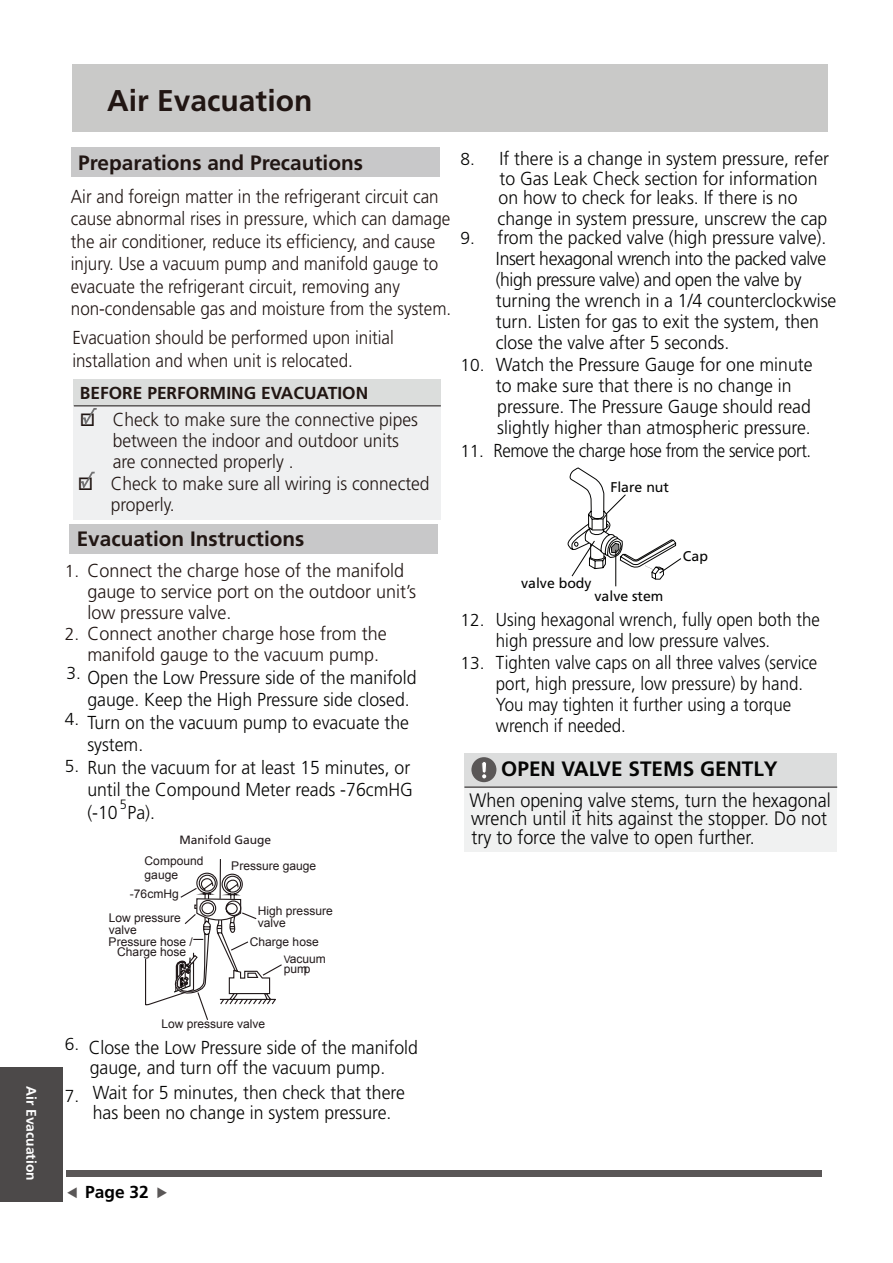
<style>
.page{position:relative;width:893px;height:1263px;background:#fff}
.page>*{position:absolute;margin:0;border:0;box-sizing:border-box;transform-origin:0 0}
.t1{font:700 30px "Frutiger LT Std";color:#211613}
.t2{font:700 20.85px "Frutiger LT Std";color:#211613}
.t3{font:700 20.85px "Frutiger LT Std";color:#050504}
.t4{font:300 19.5px/18.6px "Frutiger";color:#050504;scale:.92 1}
.t5{font:300 18.75px/20.9px "Frutiger";color:#050504;scale:.94 1}
.t6{font:300 18.75px/22.5px "Frutiger";color:#211613;scale:.91 1}
.t7{font:300 18.75px/20.9px "Frutiger";color:#050504;scale:.9 1}
.t8{font:300 18.75px/21px "Frutiger";color:#211613;scale:.96 1}
.t9{font:300 18.75px/20.9px "Frutiger";color:#211613;scale:.93 1}
.t10{font:300 18.75px "Frutiger";letter-spacing:-.025em;color:#050504;scale:.9 1}
.t11{font:700 17.4px "Frutiger LT Std";color:#211613}
.t12{font:700 17.4px "Frutiger LT Std";color:#000}
.t13{font:300 17.4px "Frutiger";color:#050504}
.t14{font:14.1px "Frutiger LT Std";color:#050504}
.t15{font:700 13.8px "Frutiger LT Std";color:#fff}
.t16{font:300 13.5px "Frutiger";color:#050504;scale:.94 1}
.t17{font:12px/14.4px "Arial";color:#221a1b}
.t18{font:12px "Frutiger LT Std";color:#221a1b}
.s1{font-size:17.4px}
.s2{font-size:10.35px}
</style>
<div class="page">
<div style="left:66px;top:1171px;width:755px;height:6px;background:#5a5757"></div>
<div style="left:0;top:1067px;width:62px;height:135px;background:#4c4949"></div>
<div style="left:71px;top:148px;width:369px;height:29px;background:#c8c8c9"></div>
<div style="left:73px;top:379px;width:368px;height:27px;background:#dbdddc"></div>
<div style="left:73px;top:406px;width:368px;height:114px;background:#eff0f1"></div>
<hr style="left:74px;top:405px;width:367px;height:2px;background:#5a5757">
<div style="left:69px;top:524px;width:369px;height:29px;background:#c8c8c9"></div>
<svg style="left:145px;top:859px;width:137px;height:161px"></svg>
<svg style="left:83px;top:408px;width:14px;height:17px"></svg>
<svg style="left:81px;top:472px;width:14px;height:16px"></svg>
<svg style="left:567px;top:468px;width:114px;height:119px"></svg>
<div style="left:464px;top:753px;width:373px;height:35px;background:#dcdddd"></div>
<div style="left:464px;top:788px;width:373px;height:64px;background:#f0f1f1"></div>
<hr style="left:464px;top:786px;width:373px;height:2px;background:#5a5757">
<div style="left:471px;top:757px;width:25px;height:25px;background:#5a5757;border-radius:50%"></div>
<svg style="left:482px;top:762px;width:5px;height:16px"></svg>
<div style="left:73px;top:64px;width:755px;height:67px;background:#c9c9c8"></div>
<p class="t15" style="left:39px;top:1086px;width:96px;rotate:90deg">Air Evacuation</p>
<h1 class="t1" style="left:107px;top:83px;width:207px">Air Evacuation</h1>
<p class="t2" style="left:78px;top:151px;width:286px">Preparations and Precautions</p>
<p class="t6" style="left:71px;top:185px;width:420px">Air and foreign matter in the refrigerant circuit can cause abnormal rises in pressure, which can damage the air conditioner, reduce its efficiency, and cause injury. Use a vacuum pump and manifold gauge to evacuate the refrigerant circuit, removing any non-condensable gas and moisture from the system.</p>
<p class="t6" style="left:72px;top:326px;width:355px">Evacuation should be performed upon initial installation and when unit is relocated.</p>
<p class="t11" style="left:80px;top:383px;width:290px">BEFORE PERFORMING EVACUATION</p>
<p class="t9" style="left:113px;top:409px;width:330px;text-indent:-33px">□ Check to make sure the connective pipes between the indoor and outdoor units are connected properly .</p>
<p class="t9" style="left:111px;top:473px;width:344px;text-indent:-33px">□ Check to make sure all wiring is connected properly.</p>
<p class="t2" style="left:77px;top:527px;width:229px">Evacuation Instructions</p>
<p class="t8" style="left:87px;top:560px;width:344px;text-indent:-22px"><span class="s1">1.</span> Connect the charge hose of the manifold gauge to service port on the outdoor unit’s low pressure valve.</p>
<p class="t8" style="left:87px;top:623px;width:313px;text-indent:-22px"><span class="s1">2.</span> Connect another charge hose from the manifold gauge to the vacuum pump.</p>
<p class="t5" style="left:87px;top:666px;width:352px;line-height:22.5px">Open the Low Pressure side of the manifold gauge. Keep the High Pressure side closed.<br>Turn on the vacuum pump to evacuate the system.</p>
<p class="t5" style="left:87px;top:756px;width:348px;line-height:22.5px;text-indent:-22px"><span class="s1">5.</span> Run the vacuum for at least 15 minutes, or until the Compound Meter reads -76cmHG (-10 Pa).</p>
<p class="t13" style="left:67px;top:664px;width:16px">3.</p>
<p class="t13" style="left:65px;top:709px;width:16px">4.</p>
<p class="t16" style="left:120px;top:797px;width:9px">5</p>
<p class="t18" style="left:180px;top:833px;width:93px">Manifold Gauge</p>
<p class="t17" style="left:145px;top:853px;width:60px">Compound gauge</p>
<p class="t17" style="left:109px;top:881px;width:74px;line-height:24.3px;text-align:right">-76cmHg<br>Low pressure</p>
<p class="t17" style="left:109px;top:923px;width:30px">valve</p>
<p class="t17" style="left:231px;top:859px;width:87px">Pressure gauge</p>
<p class="t17" style="left:258px;top:904px;width:76px;line-height:12.5px">High pressure valve</p>
<p class="t17" style="left:109px;top:936px;width:86px;line-height:10.6px;text-align:center">Pressure hose /<br>Charge hose</p>
<p class="t17" style="left:284px;top:933px;width:44px;line-height:17.1px;text-indent:-34px">Charge hose<br><span class="s2">V</span>acuum</p>
<p class="t17" style="left:284px;top:962px;width:28px">pump</p>
<p class="t5" style="left:499px;top:148px;width:352px;text-indent:-39px"><span class="s1">8.</span> If there is a change in system pressure, refer to Gas Leak Check section for information</p>
<p class="t5" style="left:497px;top:187px;width:352px">on how to check for leaks. If there is no change in system pressure, unscrew the cap</p>
<p class="t5" style="left:496px;top:227px;width:364px;text-indent:-35px"><span class="s1">9.</span> from the packed valve (high pressure valve).<br>Insert hexagonal wrench into the packed valve (high pressure valve) and open the valve by turning the wrench in a 1/4 counterclockwise turn. Listen for gas to exit the system, then close the valve after 5 seconds.</p>
<p class="t5" style="left:496px;top:354px;width:338px;text-indent:-35px"><span class="s1">10.</span> Watch the Pressure Gauge for one minute to make sure that there is no change in pressure. The Pressure Gauge should read slightly higher than atmospheric pressure.</p>
<p class="t10" style="left:461px;top:440px;width:391px"><span class="s1">11.</span> Remove the charge hose from the service port.</p>
<p class="t14" style="left:610px;top:479px;width:60px">Flare nut</p>
<p class="t14" style="left:521px;top:575px;width:72px">valve body</p>
<p class="t14" style="left:594px;top:588px;width:70px">valve stem</p>
<p class="t14" style="left:683px;top:547px;width:27px">Cap</p>
<p class="t7" style="left:496px;top:609px;width:361px;text-indent:-35px"><span class="s1">12.</span> Using hexagonal wrench, fully open both the high pressure and low pressure valves.</p>
<p class="t7" style="left:496px;top:652px;width:359px;text-indent:-35px"><span class="s1">13.</span> Tighten valve caps on all three valves (service port, high pressure, low pressure) by hand.<br>You may tighten it further using a torque wrench if needed.</p>
<p class="t3" style="left:501px;top:757px;width:278px">OPEN VALVE STEMS GENTLY</p>
<p class="t4" style="left:469px;top:791px;width:394px">When opening valve stems, turn the hexagonal wrench until it hits against the stopper. Do not try to force the valve to open further.</p>
<p class="t17" style="left:161px;top:1016px;width:105px">Low pressure valve</p>
<p class="t5" style="left:65px;top:1038px;width:377px;line-height:19.8px;text-align:center"><sup>6.</sup> Close the Low Pressure side of the manifold gauge, and turn off the vacuum pump.</p>
<p class="t5" style="left:93px;top:1082px;width:334px;text-indent:-28px"><sub>7.</sub> Wait for 5 minutes, then check that there has been no change in system pressure.</p>
<p class="t12" style="left:85px;top:1182px;width:65px">Page 32</p>
</div>
